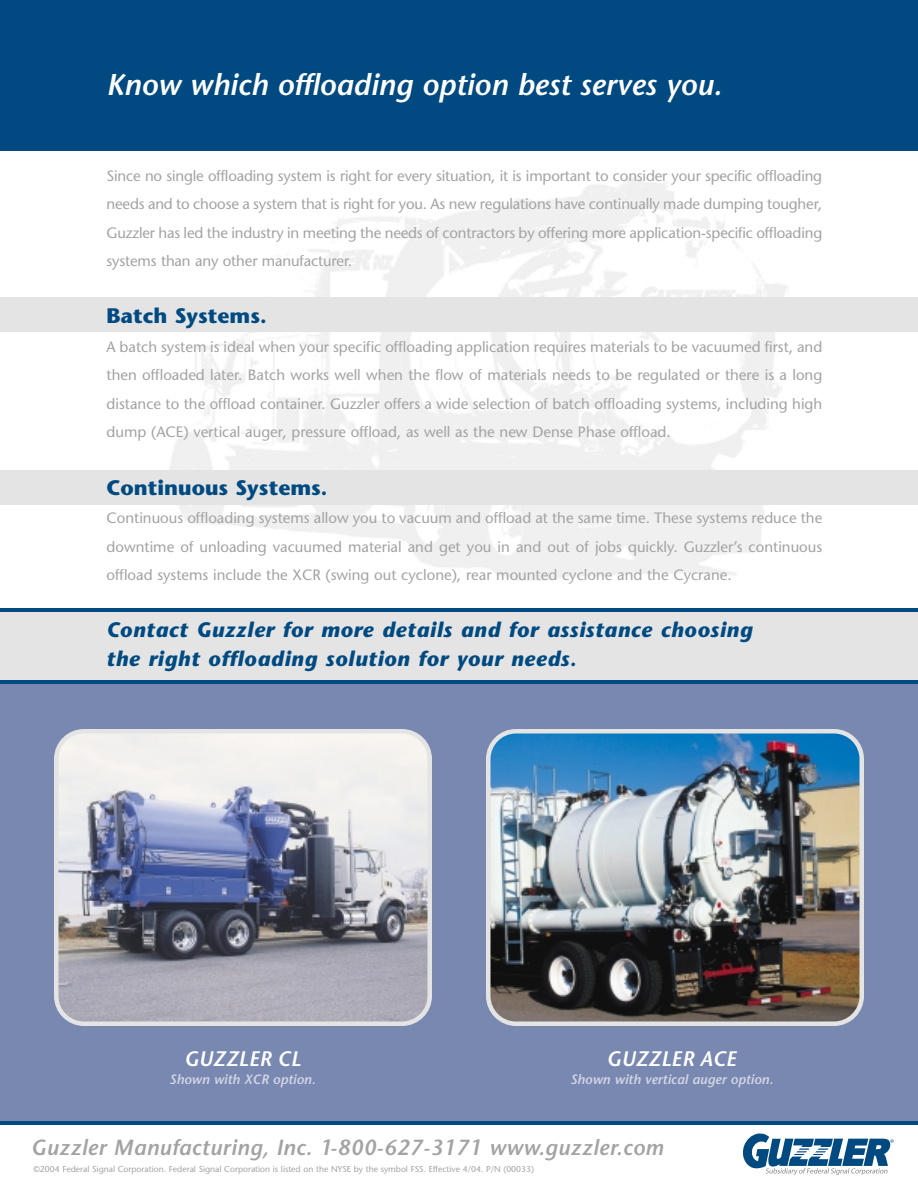
<style>
.page{position:relative;width:918px;height:1188px;background:#fff}
.page>*{position:absolute;margin:0;border:0;box-sizing:border-box;transform-origin:0 0}
.t1{font:italic 600 30px "Stone Sans";color:#fff}
.t2{font:italic 600 21.9px "Stone Sans";letter-spacing:.015em;color:#a3a3a3}
.t3{font:italic 700 21px/28.7px "Stone Sans";letter-spacing:.03em;color:#004a81}
.t4{font:700 21px "Stone Sans";color:#004a81}
.t5{font:italic 600 21px "Stone Sans";color:#fff}
.t6{font:15px/28.5px "Stone Sans";color:#a3a3a3;text-align:justify}
.t7{font:italic 600 13.5px "Stone Sans";color:#d2d5e5}
.t8{font:8.55px "Stone Sans";color:#a3a3a3}
</style>
<div class="page">
<div style="left:0;top:684px;width:918px;height:440px;background:#7888b1"></div>
<div style="left:0;top:611px;width:918px;height:69px;background:#e4e4e4"></div>
<div style="left:0;top:0;width:918px;height:151px;background:#004a81"></div>
<svg style="left:743px;top:1134px;width:151px;height:41px"></svg>
<div style="left:0;top:298px;width:918px;height:34px;background:#e4e4e4"></div>
<div style="left:0;top:470px;width:918px;height:34px;background:#e4e4e4"></div>
<hr style="left:0;top:1121px;width:918px;height:4px;background:#004a81">
<svg style="left:54px;top:729px;width:378px;height:297px;background:#a9abb8"></svg>
<img style="left:486px;top:729px;width:378px;height:297px">
<hr style="left:0;top:608px;width:918px;height:4px;background:#004a81">
<hr style="left:0;top:680px;width:918px;height:4px;background:#004a81">
<h1 class="t1" style="left:107px;top:73px;width:617px">Know which offloading option best serves you.</h1>
<p class="t6" style="left:107px;top:163px;width:717px">Since no single offloading system is right for every situation, it is important to consider your specific offloading needs and to choose a system that is right for you. As new regulations have continually made dumping tougher, Guzzler has led the industry in meeting the needs of contractors by offering more application-specific offloading systems than any other manufacturer.</p>
<h3 class="t4" style="left:107px;top:308px;width:162px">Batch Systems.</h3>
<p class="t6" style="left:107px;top:334px;width:717px">A batch system is ideal when your specific offloading application requires materials to be vacuumed first, and then offloaded later. Batch works well when the flow of materials needs to be regulated or there is a long distance to the offload container. Guzzler offers a wide selection of batch offloading systems, including high dump (ACE) vertical auger, pressure offload, as well as the new Dense Phase offload.</p>
<h3 class="t4" style="left:107px;top:479px;width:222px">Continuous Systems.</h3>
<p class="t6" style="left:107px;top:505px;width:717px">Continuous offloading systems allow you to vacuum and offload at the same time. These systems reduce the downtime of unloading vacuumed material and get you in and out of jobs quickly. Guzzler’s continuous offload systems include the XCR (swing out cyclone), rear mounted cyclone and the Cycrane.</p>
<h3 class="t3" style="left:107px;top:618px;width:647px">Contact Guzzler for more details and for assistance choosing the right offloading solution for your needs.</h3>
<h3 class="t5" style="left:184px;top:1050px;width:118px">GUZZLER CL</h3>
<p class="t7" style="left:170px;top:1074px;width:147px">Shown with XCR option.</p>
<h3 class="t5" style="left:607px;top:1050px;width:132px">GUZZLER ACE</h3>
<p class="t7" style="left:570px;top:1074px;width:204px">Shown with vertical auger option.</p>
<h2 class="t2" style="left:31px;top:1139px;width:634px">Guzzler Manufacturing, Inc. 1-800-627-3171 www.guzzler.com</h2>
<p class="t8" style="left:33px;top:1166px;width:502px">©2004 Federal Signal Corporation. Federal Signal Corporation is listed on the NYSE by the symbol FSS. Effective 4/04. P/N (00033)</p>
</div>
